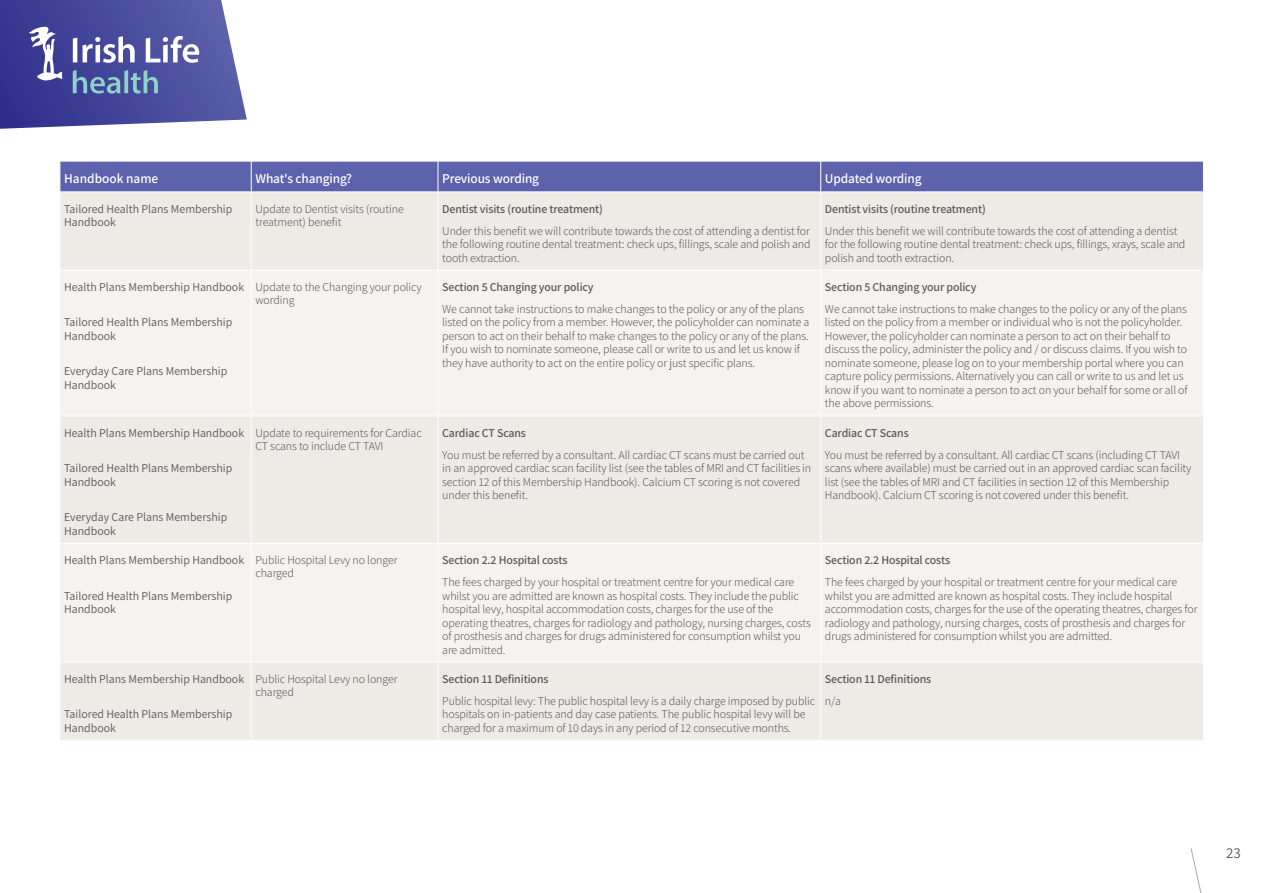
<style>
.page{position:relative;width:1263px;height:893px;background:#fff}
.page>*{position:absolute;margin:0;border:0;box-sizing:border-box;transform-origin:0 0}
.t1{font:15px "Assistant";color:#58595b}
.t2{font:600 13.5px "Assistant";letter-spacing:-.01em;color:#fff}
.t3{font:300 12px/13.5px "Assistant";letter-spacing:-.01em;color:#58595b}
.t4{font:12px/13.5px "Assistant";color:#58595b}
.t5{font:600 12px "Assistant";letter-spacing:-.01em;color:#58595b}
</style>
<div class="page">
<div style="left:61px;top:162px;width:1142px;height:30px;background:#5c62ac"></div>
<div style="left:61px;top:193px;width:1142px;height:547px;background:#eeebe7"></div>
<svg style="left:61px;top:271px;width:1142px;height:391px;fill:#f5f3f1"></svg>
<hr style="left:251px;top:192px;width:1px;height:78px;background:#fff">
<hr style="left:438px;top:192px;width:1px;height:78px;background:#fff">
<hr style="left:820px;top:192px;width:1px;height:78px;background:#fff">
<hr style="left:251px;top:271px;width:1px;height:145px;background:#fff">
<hr style="left:438px;top:271px;width:1px;height:145px;background:#fff">
<hr style="left:820px;top:271px;width:1px;height:145px;background:#fff">
<hr style="left:251px;top:416px;width:1px;height:127px;background:#fff">
<hr style="left:438px;top:416px;width:1px;height:127px;background:#fff">
<hr style="left:820px;top:416px;width:1px;height:127px;background:#fff">
<hr style="left:251px;top:544px;width:1px;height:118px;background:#fff">
<hr style="left:438px;top:544px;width:1px;height:118px;background:#fff">
<hr style="left:820px;top:544px;width:1px;height:118px;background:#fff">
<hr style="left:251px;top:662px;width:1px;height:78px;background:#fff">
<hr style="left:438px;top:662px;width:1px;height:78px;background:#fff">
<hr style="left:820px;top:662px;width:1px;height:78px;background:#fff">
<hr style="left:60px;top:270px;width:191px;height:1px;background:#fff">
<hr style="left:251px;top:270px;width:187px;height:1px;background:#fff">
<hr style="left:438px;top:270px;width:383px;height:1px;background:#fff">
<hr style="left:821px;top:270px;width:383px;height:1px;background:#fff">
<hr style="left:60px;top:416px;width:191px;height:1px;background:#fff">
<hr style="left:251px;top:416px;width:187px;height:1px;background:#fff">
<hr style="left:438px;top:416px;width:383px;height:1px;background:#fff">
<hr style="left:821px;top:416px;width:383px;height:1px;background:#fff">
<hr style="left:60px;top:543px;width:191px;height:1px;background:#fff">
<hr style="left:251px;top:543px;width:187px;height:1px;background:#fff">
<hr style="left:438px;top:543px;width:383px;height:1px;background:#fff">
<hr style="left:821px;top:543px;width:383px;height:1px;background:#fff">
<hr style="left:60px;top:662px;width:191px;height:1px;background:#fff">
<hr style="left:251px;top:662px;width:187px;height:1px;background:#fff">
<hr style="left:438px;top:662px;width:383px;height:1px;background:#fff">
<hr style="left:821px;top:662px;width:383px;height:1px;background:#fff">
<hr style="left:251px;top:161px;width:1px;height:31px;background:#fff">
<hr style="left:438px;top:161px;width:1px;height:31px;background:#fff">
<hr style="left:820px;top:161px;width:1px;height:31px;background:#fff">
<svg style="left:0;top:0;width:247px;height:129px;background:#6166aa"></svg>
<svg style="left:1190px;top:848px;width:12px;height:45px"></svg>
<p class="t2" style="left:64px;top:170px;width:96px">Handbook name</p>
<p class="t2" style="left:255px;top:170px;width:98px">What's changing?</p>
<p class="t2" style="left:442px;top:170px;width:98px">Previous wording</p>
<p class="t2" style="left:825px;top:170px;width:98px">Updated wording</p>
<p class="t4" style="left:64px;top:201px;width:170px">Tailored Health Plans Membership<br>Handbook</p>
<p class="t3" style="left:255px;top:201px;width:150px">Update to Dentist visits (routine treatment) benefit</p>
<p class="t5" style="left:442px;top:200px;width:162px">Dentist visits (routine treatment)</p>
<p class="t3" style="left:442px;top:223px;width:370px;text-align:justify">Under this benefit we will contribute towards the cost of attending a dentist for the following routine dental treatment: check ups, fillings, scale and polish and tooth extraction.</p>
<p class="t5" style="left:825px;top:200px;width:162px">Dentist visits (routine treatment)</p>
<p class="t3" style="left:825px;top:223px;width:362px">Under this benefit we will contribute towards the cost of attending a dentist for the following routine dental treatment: check ups, fillings, xrays, scale and polish and tooth extraction.</p>
<p class="t4" style="left:64px;top:280px;width:181px">Health Plans Membership Handbook</p>
<p class="t4" style="left:64px;top:315px;width:170px">Tailored Health Plans Membership<br>Handbook</p>
<p class="t4" style="left:64px;top:364px;width:165px">Everyday Care Plans Membership<br>Handbook</p>
<p class="t4" style="left:64px;top:425px;width:181px">Health Plans Membership Handbook</p>
<p class="t4" style="left:64px;top:461px;width:170px">Tailored Health Plans Membership<br>Handbook</p>
<p class="t4" style="left:64px;top:510px;width:165px">Everyday Care Plans Membership<br>Handbook</p>
<p class="t4" style="left:64px;top:553px;width:181px">Health Plans Membership Handbook</p>
<p class="t4" style="left:64px;top:588px;width:170px">Tailored Health Plans Membership<br>Handbook</p>
<p class="t4" style="left:64px;top:671px;width:181px">Health Plans Membership Handbook</p>
<p class="t4" style="left:64px;top:707px;width:170px">Tailored Health Plans Membership<br>Handbook</p>
<p class="t3" style="left:255px;top:280px;width:168px">Update to the Changing your policy wording</p>
<p class="t5" style="left:442px;top:279px;width:153px">Section 5 Changing your policy</p>
<p class="t3" style="left:442px;top:302px;width:369px">We cannot take instructions to make changes to the policy or any of the plans listed on the policy from a member. However, the policyholder can nominate a person to act on their behalf to make changes to the policy or any of the plans.<br>If you wish to nominate someone, please call or write to us and let us know if they have authority to act on the entire policy or just specific plans.</p>
<p class="t3" style="left:255px;top:425px;width:168px">Update to requirements for Cardiac<br>CT scans to include CT TAVI</p>
<p class="t5" style="left:442px;top:424px;width:85px">Cardiac CT Scans</p>
<p class="t3" style="left:442px;top:447px;width:371px">You must be referred by a consultant. All cardiac CT scans must be carried out in an approved cardiac scan facility list (see the tables of MRI and CT facilities in section 12 of this Membership Handbook). Calcium CT scoring is not covered under this benefit.</p>
<p class="t5" style="left:825px;top:279px;width:153px">Section 5 Changing your policy</p>
<p class="t3" style="left:825px;top:302px;width:364px">We cannot take instructions to make changes to the policy or any of the plans listed on the policy from a member or individual who is not the policyholder.<br>However, the policyholder can nominate a person to act on their behalf to discuss the policy, administer the policy and / or discuss claims. If you wish to nominate someone, please log on to your membership portal where you can capture policy permissions. Alternatively you can call or write to us and let us know if you want to nominate a person to act on your behalf for some or all of the above permissions.</p>
<p class="t5" style="left:825px;top:424px;width:85px">Cardiac CT Scans</p>
<p class="t3" style="left:825px;top:447px;width:368px">You must be referred by a consultant. All cardiac CT scans (including CT TAVI scans where available) must be carried out in an approved cardiac scan facility list (see the tables of MRI and CT facilities in section 12 of this Membership Handbook). Calcium CT scoring is not covered under this benefit.</p>
<p class="t3" style="left:255px;top:553px;width:144px">Public Hospital Levy no longer charged</p>
<p class="t5" style="left:442px;top:552px;width:127px">Section 2.2 Hospital costs</p>
<p class="t3" style="left:442px;top:575px;width:370px">The fees charged by your hospital or treatment centre for your medical care whilst you are admitted are known as hospital costs. They include the public hospital levy, hospital accommodation costs, charges for the use of the operating theatres, charges for radiology and pathology, nursing charges, costs of prosthesis and charges for drugs administered for consumption whilst you are admitted.</p>
<p class="t3" style="left:255px;top:671px;width:144px">Public Hospital Levy no longer charged</p>
<p class="t5" style="left:442px;top:670px;width:108px">Section 11 Definitions</p>
<p class="t3" style="left:442px;top:693px;width:374px">Public hospital levy: The public hospital levy is a daily charge imposed by public hospitals on in-patients and day case patients. The public hospital levy will be charged for a maximum of 10 days in any period of 12 consecutive months.</p>
<p class="t5" style="left:825px;top:552px;width:127px">Section 2.2 Hospital costs</p>
<p class="t3" style="left:825px;top:575px;width:374px">The fees charged by your hospital or treatment centre for your medical care whilst you are admitted are known as hospital costs. They include hospital accommodation costs, charges for the use of the operating theatres, charges for radiology and pathology, nursing charges, costs of prosthesis and charges for drugs administered for consumption whilst you are admitted.</p>
<p class="t5" style="left:825px;top:670px;width:108px">Section 11 Definitions</p>
<p class="t3" style="left:825px;top:693px;width:17px">n/a</p>
<p class="t1" style="left:1226px;top:843px;width:16px">23</p>
</div>
